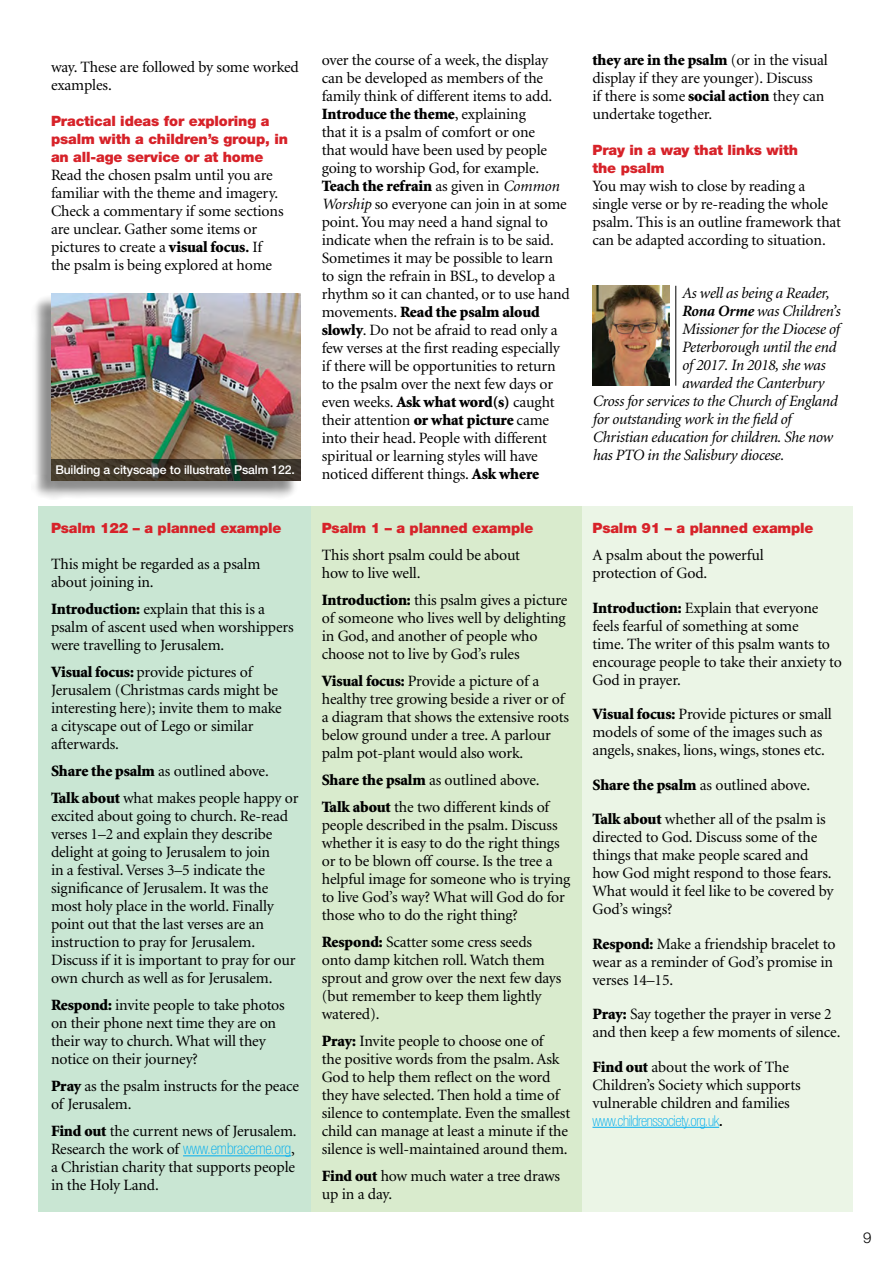
<style>
.page{position:relative;width:893px;height:1263px;background:#fff}
.page>*{position:absolute;margin:0;border:0;box-sizing:border-box;transform-origin:0 0}
.t1{font:15.75px/18px "Minion";letter-spacing:-.01em;color:#000}
.t2{font:italic 15.75px "Minion";letter-spacing:-.02em;color:#000}
.t3{font:100 condensed 15px "Helvetica Neue LT Std";letter-spacing:-.03em;color:#00aeef}
.t4{font:300 15px "Helvetica Neue LT Std";color:#000}
.t5{font:900 14.25px/18px "Helvetica Neue LT Std";letter-spacing:-.01em;color:#d72229}
.t6{font:500 12.15px "Helvetica Neue LT Std";letter-spacing:-.01em;color:#fff}
.s1{font-weight:900}
.s2{font-weight:700}
.s3{font-family:"Helvetica Neue LT Std";font-weight:100;font-stretch:condensed;color:#00aeef}
.s4{font-style:italic}
.s5{font-weight:500;color:#000}
</style>
<div class="page">
<div style="left:38px;top:506px;width:273px;height:706px;background:#c9e6d3"></div>
<div style="left:311px;top:506px;width:271px;height:706px;background:#d9ebcd"></div>
<div style="left:582px;top:506px;width:271px;height:706px;background:#ebf5e6"></div>
<div style="left:32px;top:295px;width:266px;height:204px;background:#000;opacity:.45"></div>
<img style="left:51px;top:293px;width:249px;height:166px">
<img style="left:592px;top:286px;width:77px;height:100px">
<hr style="left:675px;top:286px;width:1px;height:100px;background:#000">
<hr style="left:183px;top:1155px;width:108px;height:1px;background:#00aeef">
<hr style="left:592px;top:1127px;width:127px;height:1px;background:#00aeef">
<svg style="left:51px;top:459px;width:249px;height:22px;background:#3b3427"></svg>
<p class="t1" style="left:51px;top:59px;width:249px">way. These are followed by some worked examples.</p>
<p class="t5" style="left:51px;top:112px;width:238px">Practical ideas for exploring a psalm with a children’s group, in an all-age service or at home</p>
<p class="t1" style="left:51px;top:167px;width:234px">Read the chosen psalm until you are familiar with the theme and imagery.<br>Check a commentary if some sections are unclear. Gather some items or pictures to create a <span class="s1">visual focus</span><span class="s2">.</span> If the psalm is being explored at home</p>
<p class="t6" style="left:55px;top:463px;width:241px">Building a cityscape to illustrate Psalm 122.</p>
<p class="t5" style="left:51px;top:519px;width:232px">Psalm 122 – a planned example</p>
<p class="t1" style="left:51px;top:556px;width:211px">This might be regarded as a psalm</p>
<p class="t1" style="left:51px;top:574px;width:104px">about joining in.</p>
<p class="t1" style="left:51px;top:601px;width:244px"><span class="s1">Introduction:</span> explain that this is a psalm of ascent used when worshippers were travelling to Jerusalem.</p>
<p class="t1" style="left:51px;top:664px;width:232px"><span class="s1">Visual focus:</span> provide pictures of<br>Jerusalem (Christmas cards might be interesting here); invite them to make a cityscape out of Lego or similar afterwards.</p>
<p class="t1" style="left:51px;top:763px;width:219px"><span class="s1">Share the psalm</span> as outlined above.</p>
<p class="t1" style="left:51px;top:790px;width:249px"><span class="s1">Talk about</span> what makes people happy or excited about going to church. Re-read verses 1–2 and explain they describe delight at going to Jerusalem to join<br>in a festival. Verses 3–5 indicate the significance of Jerusalem. It was the most holy place in the world. Finally point out that the last verses are an instruction to pray for Jerusalem.<br>Discuss if it is important to pray for our own church as well as for Jerusalem.</p>
<p class="t1" style="left:51px;top:997px;width:235px"><span class="s1">Respond:</span> invite people to take photos on their phone next time they are on their way to church. What will they notice on their journey?</p>
<p class="t1" style="left:51px;top:1078px;width:249px"><span class="s1">Pray</span> as the psalm instructs for the peace of Jerusalem.</p>
<p class="t1" style="left:51px;top:1123px;width:247px;text-align:justify"><span class="s1">Find out</span> the current news of Jerusalem.<br>Research the work of <span class="s3">www.embraceme.org</span>, a Christian charity that supports people in the Holy Land.</p>
<p class="t1" style="left:322px;top:52px;width:250px">over the course of a week, the display can be developed as members of the family think of different items to add.<br><span class="s1">Introduce the theme</span>, explaining<br>that it is a psalm of comfort or one<br>that would have been used by people going to worship God, for example.<br><span class="s1">Teach the refrain</span> as given in <span class="s4">Common Worship</span> so everyone can join in at some point. You may need a hand signal to indicate when the refrain is to be said.<br>Sometimes it may be possible to learn<br>to sign the refrain in BSL, to develop a rhythm so it can chanted, or to use hand movements. <span class="s1">Read the psalm aloud slowly</span>. Do not be afraid to read only a few verses at the first reading especially if there will be opportunities to return to the psalm over the next few days or even weeks. <span class="s1">Ask what word(s)</span> caught their attention <span class="s1">or what picture</span> came into their head. People with different spiritual or learning styles will have noticed different things. <span class="s1">Ask where</span></p>
<p class="t1" style="left:592px;top:52px;width:237px"><span class="s1">they are in the psalm</span> (or in the visual display if they are younger). Discuss<br>if there is some <span class="s1">social action</span> they can undertake together.</p>
<p class="t5" style="left:592px;top:141px;width:207px">Pray in a way that links with the psalm</p>
<p class="t1" style="left:592px;top:178px;width:250px">You may wish to close by reading a single verse or by re-reading the whole psalm. This is an outline framework that can be adapted according to situation.</p>
<p class="t2" style="left:682px;top:285px;width:149px">As well as being a Reader,</p>
<p class="t2" style="left:682px;top:303px;width:160px"><span class="s2">Rona Orme</span> was Children’s</p>
<p class="t2" style="left:682px;top:321px;width:159px">Missioner for the Diocese of</p>
<p class="t2" style="left:682px;top:339px;width:156px">Peterborough until the end</p>
<p class="t2" style="left:682px;top:357px;width:145px">of 2017. In 2018, she was</p>
<p class="t2" style="left:682px;top:375px;width:144px">awarded the Canterbury</p>
<p class="t2" style="left:592px;top:393px;width:246px">Cross for services to the Church of England</p>
<p class="t2" style="left:592px;top:411px;width:200px">for outstanding work in the field of</p>
<p class="t2" style="left:592px;top:429px;width:242px">Christian education for children. She now</p>
<p class="t2" style="left:592px;top:447px;width:193px">has PTO in the Salisbury diocese.</p>
<p class="t5" style="left:322px;top:519px;width:213px">Psalm 1 – a planned example</p>
<p class="t1" style="left:322px;top:547px;width:200px">This short psalm could be about</p>
<p class="t1" style="left:322px;top:565px;width:100px">how to live well.</p>
<p class="t1" style="left:322px;top:592px;width:247px"><span class="s1">Introduction:</span> this psalm gives a picture of someone who lives well by delighting in God, and another of people who choose not to live by God’s rules</p>
<p class="t1" style="left:322px;top:673px;width:249px"><span class="s1">Visual focus:</span> Provide a picture of a healthy tree growing beside a river or of a diagram that shows the extensive roots below ground under a tree. A parlour palm pot-plant would also work.</p>
<p class="t1" style="left:322px;top:772px;width:219px"><span class="s1">Share the psalm</span> as outlined above.</p>
<p class="t1" style="left:322px;top:799px;width:250px"><span class="s1">Talk about</span> the two different kinds of people described in the psalm. Discuss whether it is easy to do the right things or to be blown off course. Is the tree a helpful image for someone who is trying to live God’s way? What will God do for those who to do the right thing?</p>
<p class="t1" style="left:322px;top:934px;width:241px"><span class="s1">Respond:</span> Scatter some cress seeds onto damp kitchen roll. Watch them sprout and grow over the next few days (but remember to keep them lightly watered).</p>
<p class="t1" style="left:322px;top:1033px;width:250px"><span class="s1">Pray:</span> Invite people to choose one of<br>the positive words from the psalm. Ask God to help them reflect on the word they have selected. Then hold a time of silence to contemplate. Even the smallest child can manage at least a minute if the silence is well-maintained around them.</p>
<p class="t1" style="left:322px;top:1168px;width:240px"><span class="s1">Find out</span> how much water a tree draws up in a day.</p>
<p class="t5" style="left:592px;top:519px;width:223px">Psalm 91 – a planned example</p>
<p class="t1" style="left:592px;top:547px;width:173px">A psalm about the powerful</p>
<p class="t1" style="left:592px;top:565px;width:116px">protection of God.</p>
<p class="t1" style="left:592px;top:599px;width:251px"><span class="s1">Introduction:</span> Explain that everyone feels fearful of something at some<br>time. The writer of this psalm wants to encourage people to take their anxiety to God in prayer.</p>
<p class="t1" style="left:592px;top:706px;width:241px"><span class="s1">Visual focus:</span> Provide pictures or small models of some of the images such as angels, snakes, lions, wings, stones etc.</p>
<p class="t1" style="left:592px;top:776px;width:219px"><span class="s1">Share the psalm</span> as outlined above.</p>
<p class="t1" style="left:592px;top:811px;width:235px"><span class="s1">Talk about</span> whether all of the psalm is directed to God. Discuss some of the things that make people scared and</p>
<p class="t1" style="left:592px;top:865px;width:242px;text-align:justify">how God might respond to those fears.<br>What would it feel like to be covered by God’s wings?</p>
<p class="t1" style="left:592px;top:935px;width:244px"><span class="s1">Respond:</span> Make a friendship bracelet to wear as a reminder of God’s promise in verses 14–15.</p>
<p class="t1" style="left:592px;top:1006px;width:249px"><span class="s1">Pray:</span> Say together the prayer in verse 2 and then keep a few moments of silence.</p>
<p class="t1" style="left:592px;top:1058px;width:210px"><span class="s1">Find out</span> about the work of The<br>Children’s Society which supports vulnerable children and families</p>
<p class="t3" style="left:592px;top:1112px;width:132px">www.childrenssociety.org.uk<span class="s5">.</span></p>
<p class="t4" style="left:863px;top:1228px;width:10px">9</p>
</div>
